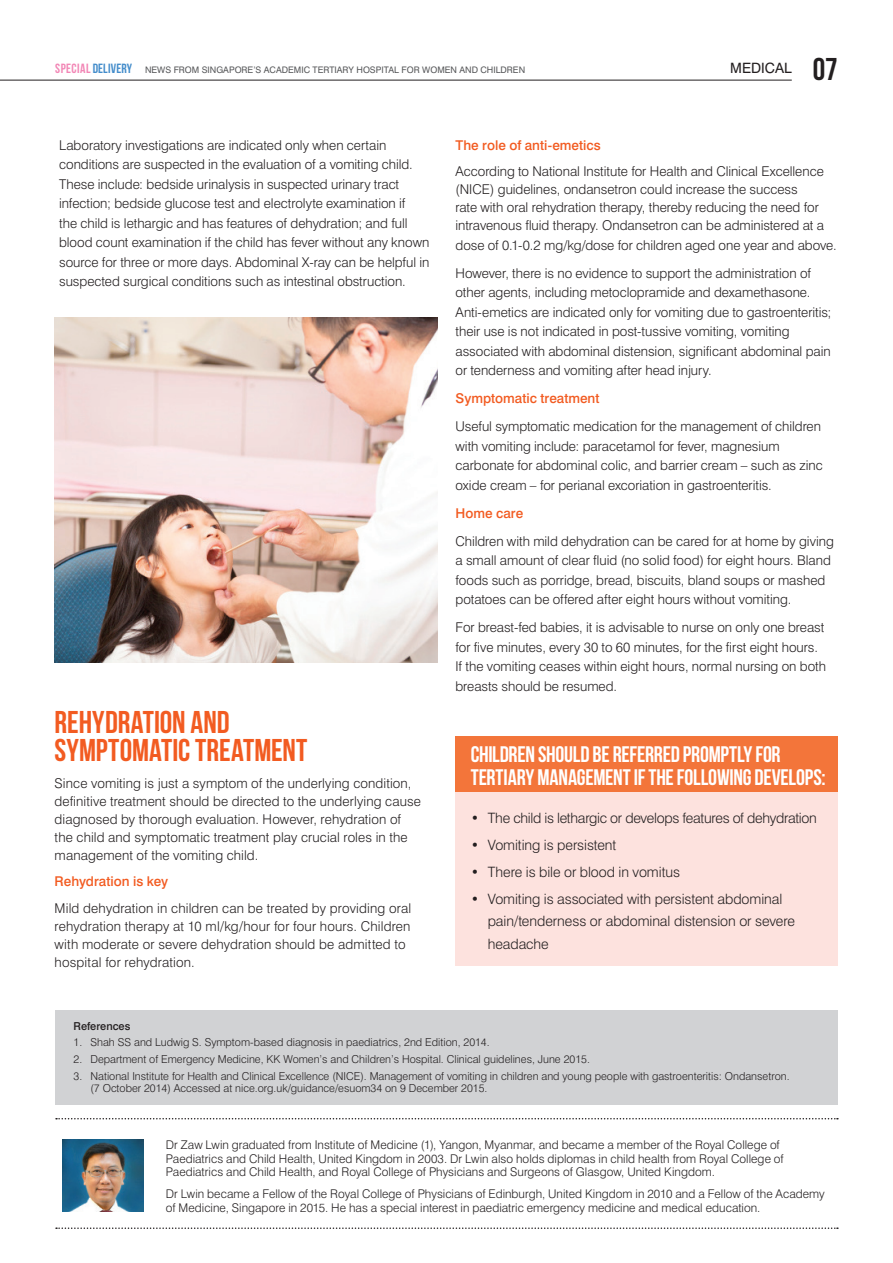
<style>
.page{position:relative;width:893px;height:1263px;background:#fff}
.page>*{position:absolute;margin:0;border:0;box-sizing:border-box;transform-origin:0 0}
.t1{font:31.5px/28px "Bebas Neue";color:#f25b21}
.t2{font:31.5px "Bebas Neue";color:#231f20}
.t3{font:22.5px/22.5px "Bebas Neue";letter-spacing:-.01em;color:#fff}
.t4{font:300 14.25px/22.5px "Swiss 721 BT";letter-spacing:-.01em;color:#231f20}
.t5{font:14.25px "Swiss 721 BT";color:#231f20}
.t6{font:300 13.5px/19.5px "Swiss 721 BT";color:#231f20}
.t7{font:500 13.5px "Swiss 721 BT";color:#f25b21}
.t8{font:300 12px/13.5px "Swiss 721 BT";color:#231f20}
.t9{font:300 10.95px/12px "Swiss 721 BT";color:#231f20}
.t10{font:500 10.95px "Swiss 721 BT";color:#231f20}
.t11{font:9px "Swiss 721 BT";color:#57585a}
.s1{font-family:"Bebas Neue";font-size:13.35px;color:#f287b6}
.s2{font-family:"Bebas Neue";font-size:13.35px;color:#448dcb}
</style>
<div class="page">
<img style="left:55px;top:318px;width:382px;height:344px">
<div style="left:55px;top:1010px;width:783px;height:94px;background:#d1d2d4"></div>
<img style="left:62px;top:1139px;width:81px;height:73px">
<svg style="left:56px;top:1227px;width:782px;height:2px"></svg>
<svg style="left:56px;top:1118px;width:782px;height:1px"></svg>
<div style="left:455px;top:736px;width:382px;height:230px;background:#fde2de"></div>
<div style="left:455px;top:736px;width:382px;height:56px;background:#f3753a"></div>
<hr style="left:0;top:80px;width:792px;height:1px;background:#231f20">
<p class="t11" style="left:55px;top:64px;width:470px"><span class="s1">SPECIAL</span> <span class="s2">DELIVERY</span> NEWS FROM SINGAPORE’S ACADEMIC TERTIARY HOSPITAL FOR WOMEN AND CHILDREN</p>
<p class="t5" style="left:730px;top:60px;width:63px">MEDICAL</p>
<h1 class="t2" style="left:813px;top:52px;width:26px">07</h1>
<p class="t6" style="left:59px;top:135px;width:372px">Laboratory investigations are indicated only when certain conditions are suspected in the evaluation of a vomiting child.<br>These include: bedside urinalysis in suspected urinary tract infection; bedside glucose test and electrolyte examination if<br>the child is lethargic and has features of dehydration; and full blood count examination if the child has fever without any known source for three or more days. Abdominal X-ray can be helpful in suspected surgical conditions such as intestinal obstruction.</p>
<h1 class="t1" style="left:55px;top:708px;width:254px">REHYDRATION AND<br>SYMPTOMATIC TREATMENT</h1>
<p class="t6" style="left:55px;top:774px;width:368px;line-height:18px">Since vomiting is just a symptom of the underlying condition, definitive treatment should be directed to the underlying cause diagnosed by thorough evaluation. However, rehydration of the child and symptomatic treatment play crucial roles in the management of the vomiting child.</p>
<p class="t7" style="left:55px;top:873px;width:115px">Rehydration is key</p>
<p class="t6" style="left:55px;top:899px;width:358px;line-height:18px">Mild dehydration in children can be treated by providing oral rehydration therapy at 10 ml/kg/hour for four hours. Children with moderate or severe dehydration should be admitted to hospital for rehydration.</p>
<p class="t7" style="left:455px;top:137px;width:147px">The role of anti-emetics</p>
<p class="t6" style="left:455px;top:162px;width:370px;line-height:18px">According to National Institute for Health and Clinical Excellence (NICE) guidelines, ondansetron could increase the success<br>rate with oral rehydration therapy, thereby reducing the need for intravenous fluid therapy. Ondansetron can be administered at a</p>
<p class="t6" style="left:455px;top:231px;width:383px;line-height:28px">dose of 0.1-0.2 mg/kg/dose for children aged one year and above.<br>However, there is no evidence to support the administration of</p>
<p class="t6" style="left:455px;top:282px;width:378px">other agents, including metoclopramide and dexamethasone.<br>Anti-emetics are indicated only for vomiting due to gastroenteritis; their use is not indicated in post-tussive vomiting, vomiting associated with abdominal distension, significant abdominal pain or tenderness and vomiting after head injury.</p>
<p class="t7" style="left:455px;top:390px;width:146px">Symptomatic treatment</p>
<p class="t6" style="left:455px;top:416px;width:369px">Useful symptomatic medication for the management of children with vomiting include: paracetamol for fever, magnesium carbonate for abdominal colic, and barrier cream – such as zinc oxide cream – for perianal excoriation in gastroenteritis.</p>
<p class="t7" style="left:455px;top:504px;width:69px">Home care</p>
<p class="t6" style="left:455px;top:531px;width:380px">Children with mild dehydration can be cared for at home by giving a small amount of clear fluid (no solid food) for eight hours. Bland foods such as porridge, bread, biscuits, bland soups or mashed potatoes can be offered after eight hours without vomiting.</p>
<p class="t6" style="left:455px;top:617px;width:372px">For breast-fed babies, it is advisable to nurse on only one breast for five minutes, every 30 to 60 minutes, for the first eight hours.<br>If the vomiting ceases within eight hours, normal nursing on both breasts should be resumed.</p>
<h2 class="t3" style="left:471px;top:743px;width:356px">CHILDREN SHOULD BE REFERRED PROMPTLY FOR<br>TERTIARY MANAGEMENT IF THE FOLLOWING DEVELOPS:</h2>
<p class="t4" style="left:471px;top:807px;width:348px">• The child is lethargic or develops features of dehydration</p>
<p class="t4" style="left:471px;top:834px;width:147px">• Vomiting is persistent</p>
<p class="t4" style="left:471px;top:860px;width:211px">• There is bile or blood in vomitus</p>
<p class="t4" style="left:488px;top:887px;width:309px;text-indent:-17px">• Vomiting is associated with persistent abdominal pain/tenderness or abdominal distension or severe headache</p>
<p class="t10" style="left:74px;top:1019px;width:58px">References</p>
<p class="t9" style="left:74px;top:1036px;width:418px">1. Shah SS and Ludwig S. Symptom-based diagnosis in paediatrics, 2nd Edition, 2014.</p>
<p class="t9" style="left:74px;top:1053px;width:518px">2. Department of Emergency Medicine, KK Women’s and Children’s Hospital. Clinical guidelines, June 2015.</p>
<p class="t9" style="left:91px;top:1069px;width:701px;text-indent:-17px">3. National Institute for Health and Clinical Excellence (NICE). Management of vomiting in children and young people with gastroenteritis: Ondansetron. (7 October 2014) Accessed at nice.org.uk/guidance/esuom34 on 9 December 2015.</p>
<p class="t8" style="left:166px;top:1138px;width:619px">Dr Zaw Lwin graduated from Institute of Medicine (1), Yangon, Myanmar, and became a member of the Royal College of<br>Paediatrics and Child Health, United Kingdom in 2003. Dr Lwin also holds diplomas in child health from Royal College of<br>Paediatrics and Child Health, and Royal College of Physicians and Surgeons of Glasgow, United Kingdom.</p>
<p class="t8" style="left:166px;top:1187px;width:660px">Dr Lwin became a Fellow of the Royal College of Physicians of Edinburgh, United Kingdom in 2010 and a Fellow of the Academy of Medicine, Singapore in 2015. He has a special interest in paediatric emergency medicine and medical education.</p>
</div>
